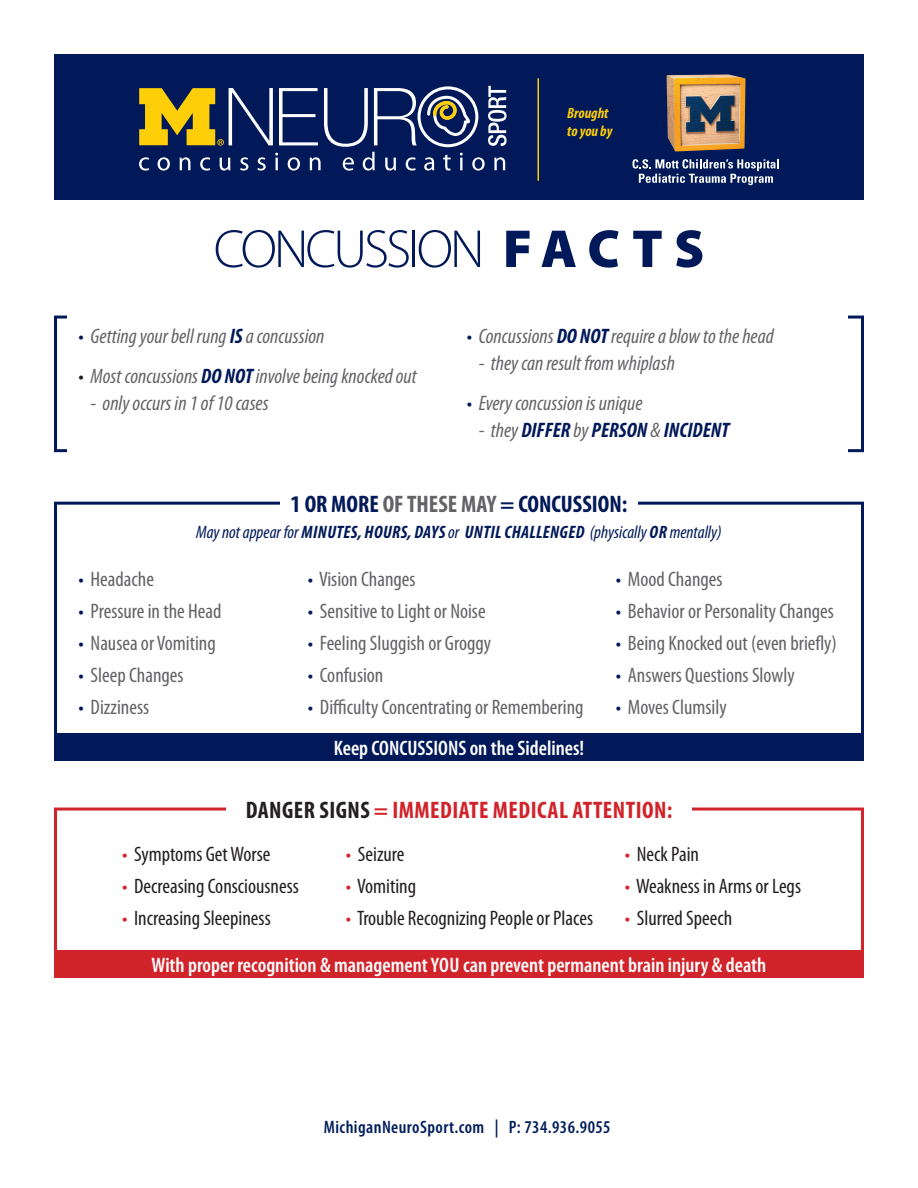
<style>
.page{position:relative;width:918px;height:1188px;background:#fff}
.page>*{position:absolute;margin:0;border:0;box-sizing:border-box;transform-origin:0 0}
.t1{font:300 54px "Myriad Pro";letter-spacing:-.055em;color:#011958}
.t2{font:700 condensed 24px "Myriad Pro";letter-spacing:.02em;color:#d1232a}
.t3{font:700 condensed 24px "Myriad Pro";color:#011958}
.t4{font:condensed 21px "Myriad Pro";color:#636366}
.t5{font:italic condensed 21px "Myriad Pro";color:#636366}
.t6{font:condensed 21px "Myriad Pro";color:#231f20}
.t7{font:600 condensed 21px "Myriad Pro";color:#fff}
.t8{font:italic 700 condensed 21px "Myriad Pro";color:#011958}
.t9{font:italic condensed 18px "Myriad Pro";color:#011958}
.t10{font:600 condensed 18px "Myriad Pro";letter-spacing:.025em;color:#001d5b}
.t11{font:italic 700 condensed 15px/18px "Myriad Pro";letter-spacing:-.005em;color:#fece08}
.s1{font-weight:900;font-size:53.85px}
.s2{font-style:normal;color:#011958}
.s3{font-weight:700;color:#011958}
.s4{font-style:normal;color:#231f20}
.s5{font-weight:400;color:#636366}
.s6{color:#636366}
.s7{font-weight:700}
.s8{color:#011958}
.s9{color:#231f20}
.s10{color:#d1232a}
</style>
<div class="page">
<div style="left:54px;top:950px;width:810px;height:28px;background:#d1232a"></div>
<div style="left:54px;top:733px;width:810px;height:28px;background:#011958"></div>
<div style="left:54px;top:54px;width:810px;height:146px;background:#011958"></div>
<svg style="left:139px;top:86px;width:368px;height:85px"></svg>
<hr style="left:538px;top:78px;width:1px;height:103px;background:#fece08">
<svg style="left:633px;top:159px;width:146px;height:26px"></svg>
<img style="left:667px;top:74px;width:79px;height:78px">
<p class="t11" style="left:567px;top:104px;width:47px">Brought to you by</p>
<p class="t1" style="left:214px;top:217px;width:492px">CONCUSSION <span class="s1">F A C T S</span></p>
<p class="t5" style="left:79px;top:323px;width:247px"><span class="s2">•</span> Getting your bell rung <span class="s3">IS</span> a concussion</p>
<p class="t5" style="left:79px;top:364px;width:340px"><span class="s4">•</span> Most concussions <span class="s3">DO NOT</span> involve being knocked out</p>
<p class="t5" style="left:91px;top:391px;width:180px">- only occurs in 1 of 10 cases</p>
<p class="t5" style="left:467px;top:323px;width:308px"><span class="s2">•</span> Concussions <span class="s3">DO NOT</span>require a blow to the head</p>
<p class="t5" style="left:479px;top:350px;width:198px">- they can result from whiplash</p>
<p class="t5" style="left:467px;top:391px;width:177px"><span class="s2">•</span> Every concussion is unique</p>
<p class="t8" style="left:479px;top:417px;width:252px"><span class="s5">- they</span> DIFFER <span class="s5">by</span> PERSON <span class="s5">&amp;</span> INCIDENT</p>
<p class="t3" style="left:291px;top:489px;width:338px">1 OR MORE <span class="s6">OF THESE MAY</span> = CONCUSSION:</p>
<p class="t9" style="left:196px;top:522px;width:527px">May not appear for <span class="s7">MINUTES, HOURS, DAYS</span> or <span class="s7">UNTIL CHALLENGED</span> (physically <span class="s7">OR</span> mentally)</p>
<p class="t4" style="left:79px;top:566px;width:77px"><span class="s8">•</span> Headache</p>
<p class="t4" style="left:79px;top:598px;width:144px"><span class="s8">•</span> Pressure in the Head</p>
<p class="t4" style="left:79px;top:630px;width:139px"><span class="s8">•</span> Nausea or Vomiting</p>
<p class="t4" style="left:79px;top:662px;width:106px"><span class="s8">•</span> Sleep Changes</p>
<p class="t4" style="left:79px;top:694px;width:72px"><span class="s8">•</span> Dizziness</p>
<p class="t4" style="left:308px;top:566px;width:109px"><span class="s8">•</span> Vision Changes</p>
<p class="t4" style="left:308px;top:598px;width:179px"><span class="s8">•</span> Sensitive to Light or Noise</p>
<p class="t4" style="left:308px;top:630px;width:185px"><span class="s8">•</span> Feeling Sluggish or Groggy</p>
<p class="t4" style="left:308px;top:662px;width:77px"><span class="s8">•</span> Confusion</p>
<p class="t4" style="left:308px;top:694px;width:277px"><span class="s8">•</span> Difficulty Concentrating or Remembering</p>
<p class="t7" style="left:334px;top:735px;width:252px">Keep CONCUSSIONS on the Sidelines!</p>
<p class="t4" style="left:616px;top:566px;width:108px"><span class="s8">•</span> Mood Changes</p>
<p class="t4" style="left:616px;top:598px;width:220px"><span class="s8">•</span> Behavior or Personality Changes</p>
<p class="t4" style="left:616px;top:630px;width:223px"><span class="s8">•</span> Being Knocked out (even briefly)</p>
<p class="t4" style="left:616px;top:662px;width:180px"><span class="s8">•</span> Answers Questions Slowly</p>
<p class="t4" style="left:616px;top:694px;width:112px"><span class="s8">•</span> Moves Clumsily</p>
<p class="t2" style="left:246px;top:795px;width:428px"><span class="s9">DANGER SIGNS</span> = IMMEDIATE MEDICAL ATTENTION:</p>
<p class="t6" style="left:346px;top:841px;width:60px"><span class="s10">•</span> Seizure</p>
<p class="t6" style="left:346px;top:873px;width:72px"><span class="s10">•</span> Vomiting</p>
<p class="t6" style="left:346px;top:905px;width:249px"><span class="s10">•</span> Trouble Recognizing People or Places</p>
<p class="t6" style="left:625px;top:841px;width:76px"><span class="s10">•</span> Neck Pain</p>
<p class="t6" style="left:625px;top:873px;width:178px"><span class="s10">•</span> Weakness in Arms or Legs</p>
<p class="t6" style="left:625px;top:905px;width:109px"><span class="s10">•</span> Slurred Speech</p>
<p class="t6" style="left:122px;top:841px;width:150px"><span class="s10">•</span> Symptoms Get Worse</p>
<p class="t6" style="left:122px;top:873px;width:178px"><span class="s10">•</span> Decreasing Consciousness</p>
<p class="t6" style="left:122px;top:905px;width:150px"><span class="s10">•</span> Increasing Sleepiness</p>
<p class="t7" style="left:152px;top:952px;width:616px">With proper recognition &amp; management YOU can prevent permanent brain injury &amp; death</p>
<p class="t10" style="left:324px;top:1116px;width:288px">MichiganNeuroSport.com | P: 734.936.9055</p>
</div>
